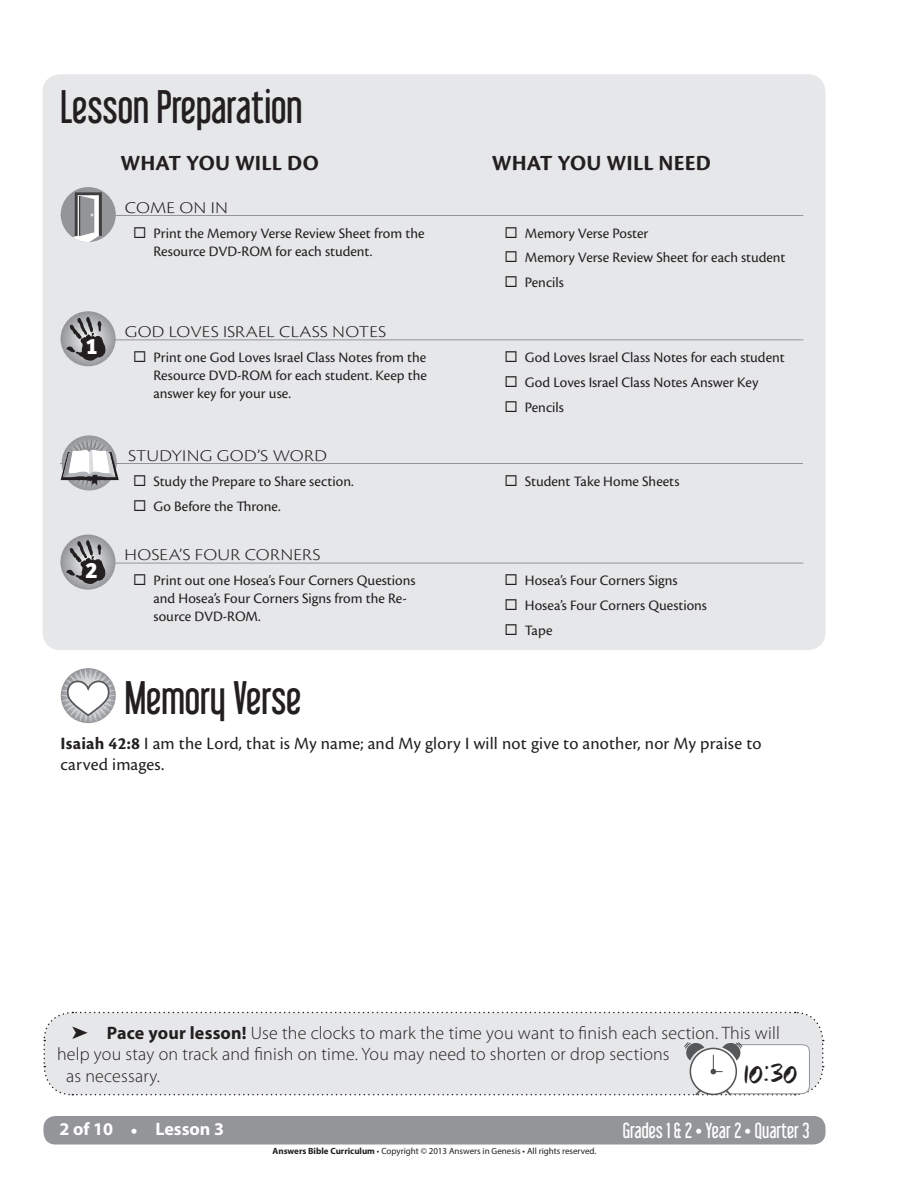
<style>
.page{position:relative;width:918px;height:1188px;background:#fff}
.page>*{position:absolute;margin:0;border:0;box-sizing:border-box;transform-origin:0 0}
.t1{font:45px "Hand Test";color:#231f20}
.t2{font:42px "Libel Suit";color:#231f20}
.t3{font:700 22.95px "Bree";color:#fff}
.t4{font:700 22.5px "Cronos Pro";letter-spacing:.005em;color:#231f20}
.t5{font:19.5px "Libel Suit";color:#fff}
.t6{font:300 18px "Myriad Pro";letter-spacing:.01em;color:#231f20}
.t7{font:18px/21.6px "Cronos Pro";letter-spacing:.01em;color:#231f20}
.t8{font:700 18px "Myriad Pro";color:#fff}
.t9{font:300 17.1px "Cronos Pro";letter-spacing:.01em;color:#231f20;scale:1.14 1}
.t10{font:15px/18px "Cronos Pro";color:#231f20}
.t11{font:9px "Myriad Pro";color:#231f20}
.s1{font-weight:700}
.s2{font-family:"Libel Suit";font-weight:400;font-size:19.5px}
</style>
<div class="page">
<div style="left:44px;top:1116px;width:782px;height:28px;background:#939598;border-radius:12px"></div>
<div style="left:43px;top:74px;width:783px;height:576px;background:#e6e7e9;border-radius:18px"></div>
<hr style="left:60px;top:215px;width:743px;height:1px;background:#939598">
<div style="left:61px;top:187px;width:55px;height:55px;background:#939598;border-radius:50%"></div>
<svg style="left:61px;top:192px;width:41px;height:50px"></svg>
<hr style="left:79px;top:196px;width:2px;height:40px;background:#3e3e3f">
<hr style="left:60px;top:339px;width:743px;height:1px;background:#939598">
<svg style="left:61px;top:311px;width:55px;height:55px"></svg>
<svg style="left:66px;top:316px;width:40px;height:45px;background:#7b7a7c"></svg>
<hr style="left:60px;top:464px;width:743px;height:1px;background:#939598">
<svg style="left:61px;top:436px;width:58px;height:55px"></svg>
<hr style="left:60px;top:563px;width:743px;height:1px;background:#939598">
<svg style="left:60px;top:535px;width:56px;height:55px"></svg>
<svg style="left:66px;top:539px;width:39px;height:45px;background:#79787b"></svg>
<svg style="left:61px;top:668px;width:55px;height:55px"></svg>
<svg style="left:43px;top:1011px;width:781px;height:85px;background:#e5e6e7"></svg>
<h2 class="t2" style="left:60px;top:81px;width:243px">Lesson Preparation</h2>
<h3 class="t4" style="left:121px;top:150px;width:200px">WHAT YOU WILL DO</h3>
<h3 class="t4" style="left:492px;top:150px;width:220px">WHAT YOU WILL NEED</h3>
<p class="t9" style="left:125px;top:197px;width:92px">COME ON IN</p>
<p class="t10" style="left:153px;top:224px;width:273px;text-indent:-20px">◻ Print the Memory Verse Review Sheet from the<br>Resource DVD-ROM for each student.</p>
<p class="t10" style="left:505px;top:224px;width:145px">◻ Memory Verse Poster</p>
<p class="t10" style="left:505px;top:249px;width:283px">◻ Memory Verse Review Sheet for each student</p>
<p class="t10" style="left:505px;top:274px;width:61px">◻ Pencils</p>
<h3 class="t3" style="left:86px;top:333px;width:13px">1</h3>
<h3 class="t3" style="left:85px;top:556px;width:13px">2</h3>
<p class="t9" style="left:125px;top:322px;width:231px">GOD LOVES ISRAEL CLASS NOTES</p>
<p class="t10" style="left:153px;top:348px;width:275px;text-align:justify;text-indent:-20px">◻ Print one God Loves Israel Class Notes from the Resource DVD-ROM for each student. Keep the answer key for your use.</p>
<p class="t10" style="left:505px;top:348px;width:282px">◻ God Loves Israel Class Notes for each student</p>
<p class="t10" style="left:505px;top:373px;width:255px">◻ God Loves Israel Class Notes Answer Key</p>
<p class="t10" style="left:505px;top:398px;width:61px">◻ Pencils</p>
<p class="t9" style="left:128px;top:446px;width:176px">STUDYING GOD’S WORD</p>
<p class="t10" style="left:133px;top:473px;width:222px">◻ Study the Prepare to Share section.</p>
<p class="t10" style="left:133px;top:497px;width:149px">◻ Go Before the Throne.</p>
<p class="t10" style="left:505px;top:473px;width:176px">◻ Student Take Home Sheets</p>
<p class="t9" style="left:125px;top:545px;width:173px">HOSEA’S FOUR CORNERS</p>
<p class="t10" style="left:153px;top:572px;width:264px;text-indent:-20px">◻ Print out one Hosea’s Four Corners Questions and Hosea’s Four Corners Signs from the Re&shy;source DVD-ROM.</p>
<p class="t10" style="left:505px;top:572px;width:174px">◻ Hosea’s Four Corners Signs</p>
<p class="t10" style="left:505px;top:596px;width:204px">◻ Hosea’s Four Corners Questions</p>
<p class="t10" style="left:505px;top:621px;width:49px">◻ Tape</p>
<h2 class="t2" style="left:125px;top:672px;width:178px">Memory Verse</h2>
<p class="t7" style="left:60px;top:732px;width:702px"><span class="s1">Isaiah 42:8</span> I am the Lord, that is My name; and My glory I will not give to another, nor My praise to carved images.</p>
<p class="t6" style="left:72px;top:1023px;width:709px">➤ <span class="s1">Pace your lesson!</span> Use the clocks to mark the time you want to finish each section. This will</p>
<p class="t6" style="left:57px;top:1044px;width:614px">help you stay on track and finish on time. You may need to shorten or drop sections</p>
<p class="t6" style="left:66px;top:1066px;width:96px">as necessary.</p>
<h1 class="t1" style="left:744px;top:1040px;width:55px">10:30</h1>
<p class="t8" style="left:60px;top:1118px;width:166px">2 of 10 <span class="s2">•</span> Lesson 3</p>
<h3 class="t5" style="left:623px;top:1118px;width:188px">Grades 1 &amp; 2 • Year 2 • Quarter 3</h3>
<p class="t11" style="left:273px;top:1145px;width:325px"><span class="s1">Answers Bible Curriculum</span> • Copyright © 2013 Answers in Genesis • All rights reserved.</p>
</div>
